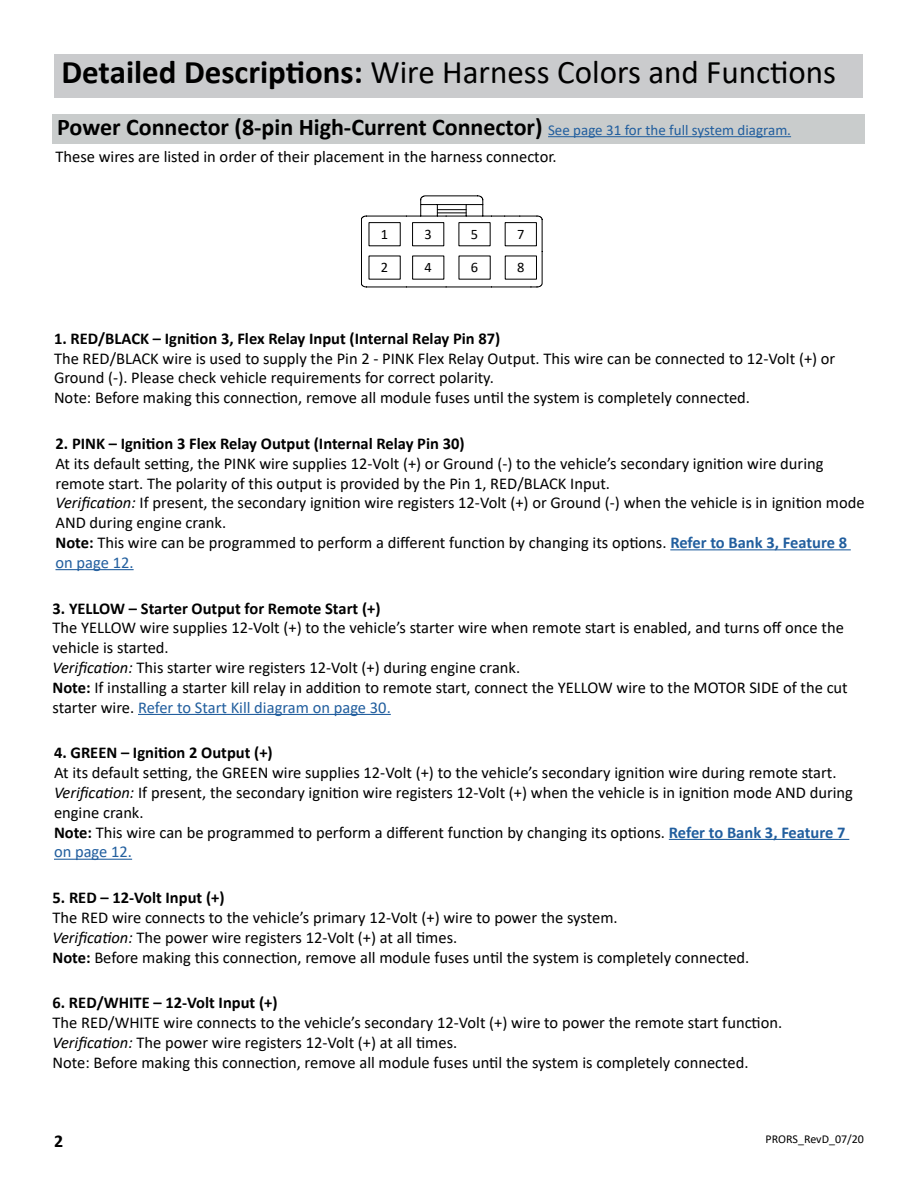
<style>
.page{position:relative;width:918px;height:1188px;background:#fff}
.page>*{position:absolute;margin:0;border:0;box-sizing:border-box;transform-origin:0 0}
.t1{font:33px "Calibri";color:#000}
.t2{font:700 24px "Calibri";color:#000}
.t3{font:700 18px "Calibri";color:#000}
.t4{font:16.5px/19.8px "Calibri";color:#000}
.t5{font:700 16.5px "Calibri";color:#000}
.t6{font:14.4px "Calibri";color:#000}
.t7{font:12px "Calibri";color:#000}
.s1{font-weight:700}
.s2{font-weight:400;font-size:15px;color:#215e9e}
.s3{font-style:italic}
.s4{font-weight:700;color:#215e9e}
.s5{color:#215e9e}
</style>
<div class="page">
<div style="left:54px;top:54px;width:808px;height:44px;background:#cacbcd"></div>
<div style="left:52px;top:114px;width:813px;height:30px;background:#c9cccc"></div>
<hr style="left:548px;top:136px;width:243px;height:1px;background:#215e9e">
<hr style="left:138px;top:714px;width:253px;height:1px;background:#215e9e">
<hr style="left:669px;top:839px;width:180px;height:1px;background:#215e9e">
<hr style="left:54px;top:859px;width:78px;height:1px;background:#215e9e">
<svg style="left:361px;top:195px;width:182px;height:92px"></svg>
<div style="left:369px;top:222px;width:32px;height:24px;border:1px solid #000"></div>
<div style="left:412px;top:222px;width:32px;height:24px;border:1px solid #000"></div>
<div style="left:458px;top:222px;width:33px;height:24px;border:1px solid #000"></div>
<div style="left:505px;top:222px;width:32px;height:24px;border:1px solid #000"></div>
<hr style="left:670px;top:549px;width:181px;height:1px;background:#215e9e">
<hr style="left:56px;top:569px;width:78px;height:1px;background:#215e9e">
<h1 class="t1" style="left:61px;top:50px;width:776px"><span class="s1">Detailed Descriptions:</span> Wire Harness Colors and Functions</h1>
<h2 class="t2" style="left:57px;top:110px;width:735px">Power Connector (8-pin High-Current Connector) <span class="s2">See page 31 for the full system diagram.</span></h2>
<p class="t4" style="left:55px;top:146px;width:503px">These wires are listed in order of their placement in the harness connector.</p>
<p class="t6" style="left:381px;top:224px;width:9px">1</p>
<p class="t6" style="left:425px;top:224px;width:9px">3</p>
<p class="t6" style="left:471px;top:224px;width:9px">5</p>
<p class="t6" style="left:517px;top:224px;width:9px">7</p>
<p class="t6" style="left:381px;top:257px;width:9px">2</p>
<p class="t6" style="left:425px;top:257px;width:9px">4</p>
<p class="t6" style="left:471px;top:257px;width:9px">6</p>
<p class="t6" style="left:517px;top:257px;width:9px">8</p>
<p class="t5" style="left:54px;top:327px;width:448px">1. RED/BLACK – Ignition 3, Flex Relay Input (Internal Relay Pin 87)</p>
<p class="t4" style="left:54px;top:348px;width:783px">The RED/BLACK wire is used to supply the Pin 2 - PINK Flex Relay Output. This wire can be connected to 12-Volt (+) or<br>Ground (-). Please check vehicle requirements for correct polarity.<br>Note: Before making this connection, remove all module fuses until the system is completely connected.</p>
<p class="t5" style="left:56px;top:432px;width:411px">2. PINK – Ignition 3 Flex Relay Output (Internal Relay Pin 30)</p>
<p class="t4" style="left:56px;top:453px;width:811px">At its default setting, the PINK wire supplies 12-Volt (+) or Ground (-) to the vehicle’s secondary ignition wire during remote start. The polarity of this output is provided by the Pin 1, RED/BLACK Input.<br><span class="s3">Verification:</span> If present, the secondary ignition wire registers 12-Volt (+) or Ground (-) when the vehicle is in ignition mode AND during engine crank.<br><span class="s1">Note:</span> This wire can be programmed to perform a different function by changing its options. <span class="s4">Refer to Bank 3, Feature 8 </span><span class="s5">on page 12.</span></p>
<p class="t5" style="left:52px;top:596px;width:330px">3. YELLOW – Starter Output for Remote Start (+)</p>
<p class="t4" style="left:52px;top:618px;width:797px">The YELLOW wire supplies 12-Volt (+) to the vehicle’s starter wire when remote start is enabled, and turns off once the vehicle is started.<br><span class="s3">Verification:</span> This starter wire registers 12-Volt (+) during engine crank.<br><span class="s1">Note:</span> If installing a starter kill relay in addition to remote start, connect the YELLOW wire to the MOTOR SIDE of the cut starter wire. <span class="s5">Refer to Start Kill diagram on page 30.</span></p>
<p class="t5" style="left:54px;top:741px;width:220px">4. GREEN – Ignition 2 Output (+)</p>
<p class="t4" style="left:54px;top:762px;width:801px">At its default setting, the GREEN wire supplies 12-Volt (+) to the vehicle’s secondary ignition wire during remote start.<br><span class="s3">Verification:</span> If present, the secondary ignition wire registers 12-Volt (+) when the vehicle is in ignition mode AND during engine crank.<br><span class="s1">Note:</span> This wire can be programmed to perform a different function by changing its options. <span class="s4">Refer to Bank 3, Feature 7 </span><span class="s5">on page 12.</span></p>
<p class="t5" style="left:52px;top:886px;width:174px">5. RED – 12-Volt Input (+)</p>
<p class="t4" style="left:52px;top:907px;width:698px">The RED wire connects to the vehicle’s primary 12-Volt (+) wire to power the system.<br><span class="s3">Verification:</span> The power wire registers 12-Volt (+) at all times.<br><span class="s1">Note:</span> Before making this connection, remove all module fuses until the system is completely connected.</p>
<p class="t5" style="left:52px;top:991px;width:227px">6. RED/WHITE – 12-Volt Input (+)</p>
<p class="t4" style="left:52px;top:1012px;width:731px">The RED/WHITE wire connects to the vehicle’s secondary 12-Volt (+) wire to power the remote start function.<br><span class="s3">Verification:</span> The power wire registers 12-Volt (+) at all times.<br>Note: Before making this connection, remove all module fuses until the system is completely connected.</p>
<p class="t3" style="left:54px;top:1128px;width:11px">2</p>
<p class="t7" style="left:766px;top:1131px;width:100px">PRORS_RevD_07/20</p>
</div>
